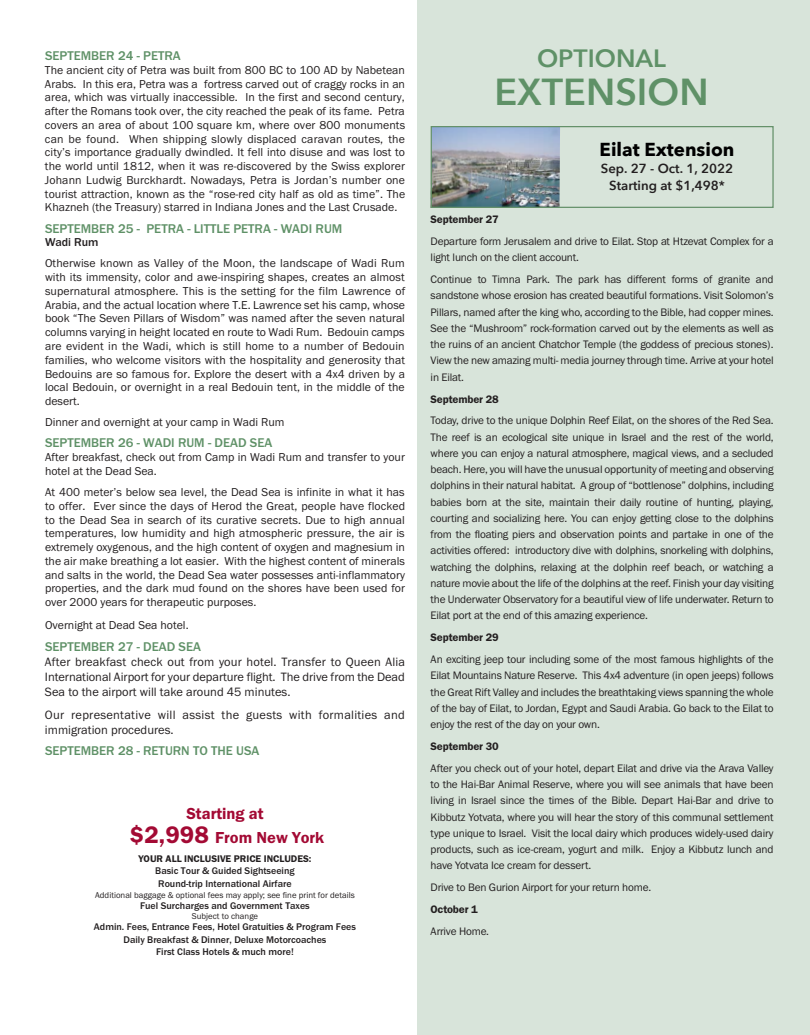
<style>
.page{position:relative;width:810px;height:1035px;background:#fff}
.page>*{position:absolute;margin:0;border:0;box-sizing:border-box;transform-origin:0 0}
.t1{font:600 37.5px "Avenir Next";color:#5f9167}
.t2{font:600 25px "Avenir Next";color:#5f9167}
.t3{font:700 18.75px "Avenir Next";color:#000}
.t4{font:16.5px/23.8px "Franklin Gothic URW Dem";color:#a30a34;text-align:center}
.t5{font:500 13.12px "Franklin Gothic URW";color:#5f9167}
.t6{font:600 13.12px/17.4px "Avenir Next";color:#231f20;text-align:center}
.t7{font:12.5px/15px "Franklin Gothic URW Boo";color:#231f20;text-align:justify}
.t8{font:12.5px/15px "Franklin Gothic URW Boo";letter-spacing:.02em;color:#231f20}
.t9{font:11.88px/13.8px "Franklin Gothic URW Boo";color:#231f20;text-align:justify}
.t10{font:500 11.88px "Franklin Gothic URW";color:#231f20}
.t11{font:11.25px/16.2px "Franklin Gothic URW Boo";letter-spacing:-.015em;color:#231f20;text-align:justify}
.t12{font:11.25px "Franklin Gothic URW Dem";letter-spacing:-.015em;color:#231f20}
.t13{font:500 10px/12.5px "Franklin Gothic URW";color:#231f20}
.t14{font:10px "Franklin Gothic URW Dem";color:#231f20}
.t15{font:8.75px "Franklin Gothic URW Boo";color:#231f20}
.s1{font-size:24.75px}
</style>
<div class="page">
<div style="left:418px;top:0;width:392px;height:1035px;background:#d8e4da"></div>
<img style="left:433px;top:128px;width:127px;height:78px">
<div style="left:431px;top:126px;width:343px;height:82px;border:1px solid #65916a"></div>
<p class="t5" style="left:45px;top:48px;width:137px">SEPTEMBER 24 - PETRA</p>
<p class="t9" style="left:45px;top:63px;width:362px">The ancient city of Petra was built from 800 BC to 100 AD by Nabetean Arabs. In this era, Petra was a fortress carved out of craggy rocks in an area, which was virtually inaccessible. In the first and second century, after the Romans took over, the city reached the peak of its fame. Petra covers an area of about 100 square km, where over 800 monuments can be found. When shipping slowly displaced caravan routes, the city’s importance gradually dwindled. It fell into disuse and was lost to the world until 1812, when it was re-discovered by the Swiss explorer Johann Ludwig Burckhardt. Nowadays, Petra is Jordan’s number one tourist attraction, known as the “rose-red city half as old as time”. The Khazneh (the Treasury) starred in Indiana Jones and the Last Crusade.</p>
<p class="t5" style="left:45px;top:220px;width:299px">SEPTEMBER 25 - PETRA - LITTLE PETRA - WADI RUM</p>
<p class="t10" style="left:45px;top:235px;width:55px">Wadi Rum</p>
<p class="t9" style="left:45px;top:256px;width:362px">Otherwise known as Valley of the Moon, the landscape of Wadi Rum with its immensity, color and awe-inspiring shapes, creates an almost supernatural atmosphere. This is the setting for the film Lawrence of Arabia, and the actual location where T.E. Lawrence set his camp, whose book “The Seven Pillars of Wisdom” was named after the seven natural columns varying in height located en route to Wadi Rum. Bedouin camps are evident in the Wadi, which is still home to a number of Bedouin families, who welcome visitors with the hospitality and generosity that Bedouins are so famous for. Explore the desert with a 4x4 driven by a local Bedouin, or overnight in a real Bedouin tent, in the middle of the desert.</p>
<p class="t9" style="left:45px;top:415px;width:241px">Dinner and overnight at your camp in Wadi Rum</p>
<p class="t5" style="left:45px;top:435px;width:229px">SEPTEMBER 26 - WADI RUM - DEAD SEA</p>
<p class="t9" style="left:45px;top:450px;width:361px">After breakfast, check out from Camp in Wadi Rum and transfer to your hotel at the Dead Sea.</p>
<p class="t9" style="left:45px;top:485px;width:362px">At 400 meter’s below sea level, the Dead Sea is infinite in what it has to offer. Ever since the days of Herod the Great, people have flocked to the Dead Sea in search of its curative secrets. Due to high annual temperatures, low humidity and high atmospheric pressure, the air is extremely oxygenous, and the high content of oxygen and magnesium in the air make breathing a lot easier. With the highest content of minerals and salts in the world, the Dead Sea water possesses anti-inflammatory properties, and the dark mud found on the shores have been used for over 2000 years for therapeutic purposes.</p>
<p class="t9" style="left:45px;top:618px;width:145px">Overnight at Dead Sea hotel.</p>
<p class="t5" style="left:45px;top:639px;width:158px">SEPTEMBER 27 - DEAD SEA</p>
<p class="t7" style="left:45px;top:654px;width:362px">After breakfast check out from your hotel. Transfer to Queen Alia International Airport for your departure flight. The drive from the Dead Sea to the airport will take around 45 minutes.</p>
<p class="t8" style="left:45px;top:707px;width:361px">Our representative will assist the guests with formalities and immigration procedures.</p>
<p class="t5" style="left:45px;top:742px;width:216px">SEPTEMBER 28 - RETURN TO THE USA</p>
<h3 class="t4" style="left:130px;top:802px;width:196px">Starting at<br><span class="s1">$2,998</span> From New York</h3>
<p class="t14" style="left:138px;top:852px;width:175px">YOUR ALL INCLUSIVE PRICE INCLUDES:</p>
<p class="t13" style="left:155px;top:864px;width:141px">Basic Tour &amp; Guided Sightseeing<br>Round-trip International Airfare</p>
<p class="t15" style="left:95px;top:890px;width:261px">Additional baggage &amp; optional fees may apply; see fine print for details</p>
<p class="t13" style="left:140px;top:899px;width:171px">Fuel Surcharges and Government Taxes</p>
<p class="t15" style="left:192px;top:911px;width:68px">Subject to change</p>
<p class="t13" style="left:94px;top:921px;width:264px;text-align:center">Admin. Fees, Entrance Fees, Hotel Gratuities &amp; Program Fees<br>Daily Breakfast &amp; Dinner, Deluxe Motorcoaches<br>First Class Hotels &amp; much more!</p>
<h2 class="t2" style="left:537px;top:37px;width:130px">OPTIONAL</h2>
<h1 class="t1" style="left:494px;top:60px;width:216px">EXTENSION</h1>
<h3 class="t3" style="left:600px;top:133px;width:136px">Eilat Extension</h3>
<p class="t6" style="left:601px;top:159px;width:134px">Sep. 27 - Oct. 1, 2022<br>Starting at $1,498*</p>
<p class="t12" style="left:431px;top:213px;width:70px">September 27</p>
<p class="t11" style="left:431px;top:233px;width:344px">Departure form Jerusalem and drive to Eilat. Stop at Htzevat Complex for a light lunch on the client account.</p>
<p class="t11" style="left:431px;top:271px;width:345px">Continue to Timna Park. The park has different forms of granite and sandstone whose erosion has created beautiful formations. Visit Solomon’s Pillars, named after the king who, according to the Bible, had copper mines.<br>See the “Mushroom” rock-formation carved out by the elements as well as the ruins of an ancient Chatchor Temple (the goddess of precious stones).<br>View the new amazing multi- media journey through time. Arrive at your hotel in Eilat.</p>
<p class="t12" style="left:431px;top:392px;width:70px">September 28</p>
<p class="t11" style="left:431px;top:412px;width:345px">Today, drive to the unique Dolphin Reef Eilat, on the shores of the Red Sea.<br>The reef is an ecological site unique in Israel and the rest of the world, where you can enjoy a natural atmosphere, magical views, and a secluded beach. Here, you will have the unusual opportunity of meeting and observing dolphins in their natural habitat. A group of “bottlenose” dolphins, including babies born at the site, maintain their daily routine of hunting, playing, courting and socializing here. You can enjoy getting close to the dolphins from the floating piers and observation points and partake in one of the activities offered: introductory dive with dolphins, snorkeling with dolphins, watching the dolphins, relaxing at the dolphin reef beach, or watching a nature movie about the life of the dolphins at the reef. Finish your day visiting the Underwater Observatory for a beautiful view of life underwater. Return to Eilat port at the end of this amazing experience.</p>
<p class="t12" style="left:431px;top:631px;width:70px">September 29</p>
<p class="t11" style="left:431px;top:651px;width:345px">An exciting jeep tour including some of the most famous highlights of the Eilat Mountains Nature Reserve. This 4x4 adventure (in open jeeps) follows the Great Rift Valley and includes the breathtaking views spanning the whole of the bay of Eilat, to Jordan, Egypt and Saudi Arabia. Go back to the Eilat to enjoy the rest of the day on your own.</p>
<p class="t12" style="left:431px;top:739px;width:70px">September 30</p>
<p class="t11" style="left:431px;top:760px;width:345px">After you check out of your hotel, depart Eilat and drive via the Arava Valley to the Hai-Bar Animal Reserve, where you will see animals that have been living in Israel since the times of the Bible. Depart Hai-Bar and drive to Kibbutz Yotvata, where you will hear the story of this communal settlement type unique to Israel. Visit the local dairy which produces widely-used dairy products, such as ice-cream, yogurt and milk. Enjoy a Kibbutz lunch and have Yotvata Ice cream for dessert.</p>
<p class="t11" style="left:431px;top:879px;width:222px">Drive to Ben Gurion Airport for your return home.</p>
<p class="t12" style="left:431px;top:902px;width:49px">October 1</p>
<p class="t11" style="left:431px;top:923px;width:60px">Arrive Home.</p>
</div>
